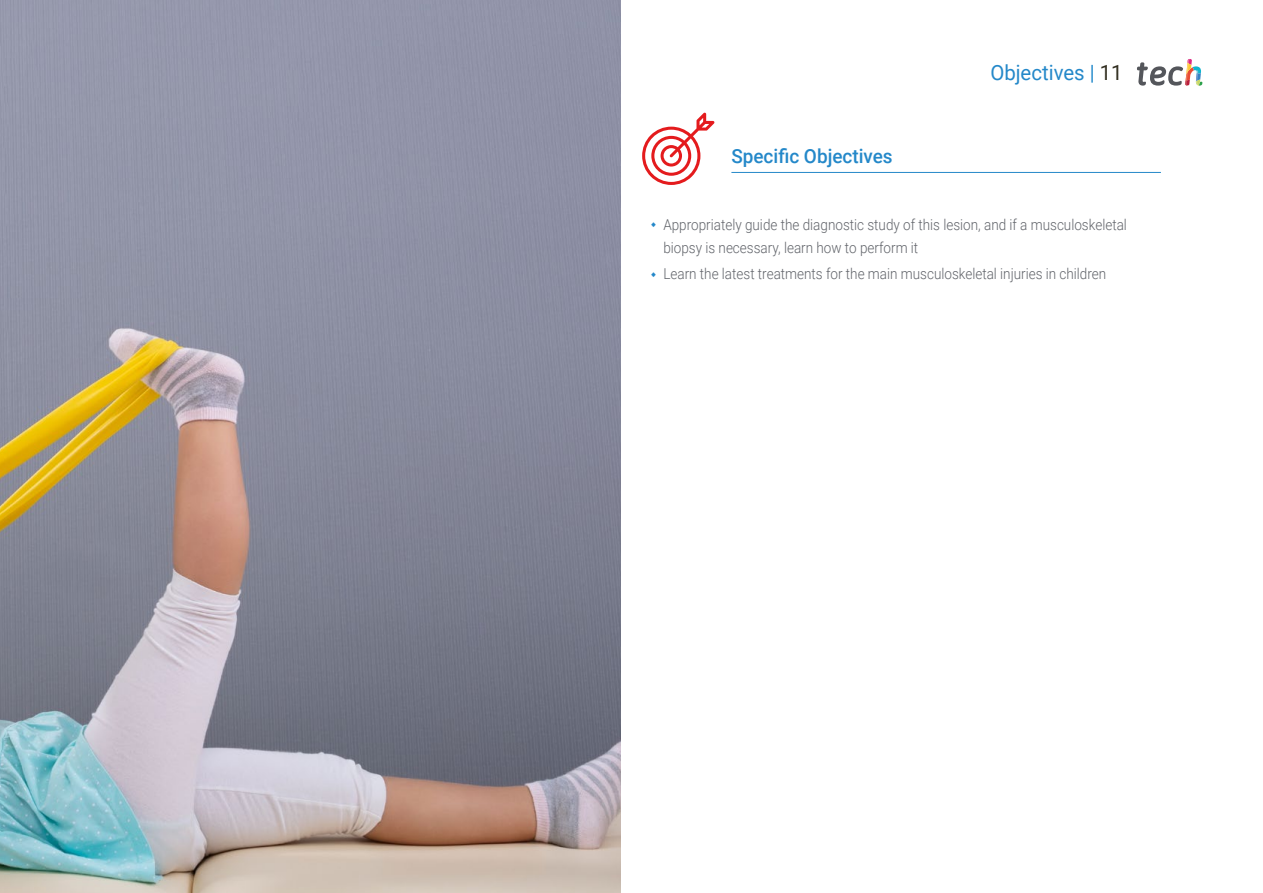
<style>
.page{position:relative;width:1263px;height:893px;background:#fff}
.page>*{position:absolute;margin:0;border:0;box-sizing:border-box;transform-origin:0 0}
.t1{font:21px "Roboto";color:#2488c9}
.t2{font:500 19.5px "Roboto";color:#2488c9}
.t3{font:300 15px/22.5px "Roboto";color:#61646a;scale:.9 1}
.s1{color:#2289cb}
.s2{color:#312e20}
</style>
<div class="page">
<hr style="left:731px;top:172px;width:430px;height:1px;background:#2488c9">
<svg style="left:642px;top:113px;width:72px;height:72px"></svg>
<img style="left:0;top:0;width:621px;height:893px">
<svg style="left:1137px;top:59px;width:65px;height:27px"></svg>
<h2 class="t2" style="left:731px;top:143px;width:163px">Specific Objectives</h2>
<h1 class="t1" style="left:990px;top:57px;width:134px">Objectives <span class="s1">|</span> <span class="s2">11</span></h1>
<p class="t3" style="left:663px;top:213px;width:517px">Appropriately guide the diagnostic study of this lesion, and if a musculoskeletal biopsy is necessary, learn how to perform it</p>
<p class="t3" style="left:663px;top:262px;width:494px">Learn the latest treatments for the main musculoskeletal injuries in children</p>
</div>
